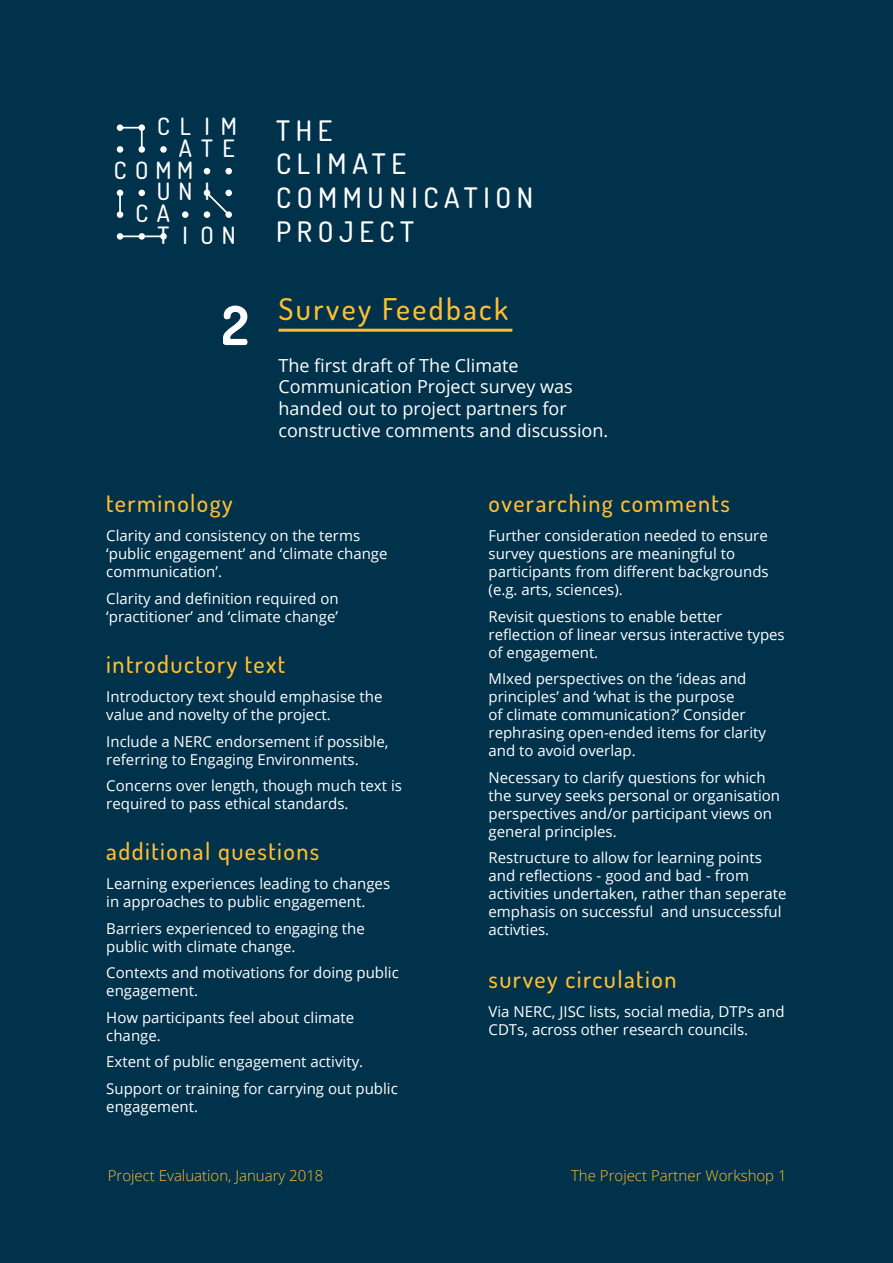
<style>
.page{position:relative;width:893px;height:1263px;background:#00324b}
.page>*{position:absolute;margin:0;border:0;box-sizing:border-box;transform-origin:0 0}
.t1{font:700 54px "Dosis";color:#fff}
.t2{font:500 30px "Dosis";letter-spacing:.08em;color:#ffbe32}
.t3{font:500 28.2px/33.9px "Dosis";letter-spacing:.2em;color:#fff}
.t4{font:500 24px "Dosis";letter-spacing:.06em;color:#ffbe32}
.t5{font:500 23.85px "Dosis";letter-spacing:.4em;color:#fff}
.Paragraph_Open_Sans{font:18px/21.6px "Open Sans";color:#fff}
.Paragraph_Open_Sans-2{font:15px/18px "Open Sans";color:#fff}
.t6{font:300 15px "Open Sans";color:#ffbe32}
</style>
<div class="page">
<hr style="left:279px;top:329px;width:233px;height:3px;background:#ffbe32">
<hr style="left:120px;top:235px;width:22px;height:2px;background:#fff">
<hr style="left:142px;top:235px;width:22px;height:2px;background:#fff">
<div style="left:160px;top:233px;width:7px;height:7px;background:#fff;border-radius:50%"></div>
<svg style="left:204px;top:190px;width:27px;height:27px"></svg>
<div style="left:117px;top:124px;width:6px;height:7px;background:#fff;border-radius:50%"></div>
<div style="left:117px;top:146px;width:6px;height:7px;background:#fff;border-radius:50%"></div>
<div style="left:225px;top:168px;width:7px;height:6px;background:#fff;border-radius:50%"></div>
<div style="left:225px;top:190px;width:7px;height:6px;background:#fff;border-radius:50%"></div>
<div style="left:204px;top:211px;width:6px;height:7px;background:#fff;border-radius:50%"></div>
<div style="left:225px;top:211px;width:7px;height:7px;background:#fff;border-radius:50%"></div>
<div style="left:139px;top:146px;width:6px;height:7px;background:#fff;border-radius:50%"></div>
<svg style="left:160px;top:146px;width:7px;height:7px"></svg>
<svg style="left:204px;top:168px;width:6px;height:6px"></svg>
<div style="left:182px;top:211px;width:6px;height:7px;background:#fff;border-radius:50%"></div>
<div style="left:139px;top:233px;width:6px;height:7px;background:#fff;border-radius:50%"></div>
<div style="left:117px;top:211px;width:6px;height:7px;background:#fff;border-radius:50%"></div>
<svg style="left:117px;top:190px;width:6px;height:6px"></svg>
<svg style="left:139px;top:190px;width:6px;height:6px"></svg>
<div style="left:117px;top:233px;width:6px;height:7px;background:#fff;border-radius:50%"></div>
<svg style="left:118px;top:126px;width:26px;height:25px"></svg>
<hr style="left:119px;top:193px;width:2px;height:22px;background:#fff">
<p class="t5" style="left:157px;top:111px;width:81px">CLIM</p>
<p class="t5" style="left:179px;top:133px;width:58px">ATE</p>
<p class="t5" style="left:114px;top:154px;width:81px">COMM</p>
<p class="t5" style="left:157px;top:176px;width:55px">UNI</p>
<p class="t5" style="left:135px;top:198px;width:36px">C A</p>
<p class="t5" style="left:158px;top:220px;width:80px">TION</p>
<p class="t1" style="left:222px;top:290px;width:29px">2</p>
<p class="t4" style="left:106px;top:488px;width:128px">terminology</p>
<p class="t3" style="left:276px;top:113px;width:259px">THE<br>CLIMATE<br>COMMUNICATION<br>PROJECT</p>
<p class="t2" style="left:279px;top:290px;width:231px">Survey Feedback</p>
<p class="Paragraph_Open_Sans" style="left:279px;top:354px;width:331px">The first draft of The Climate Communication Project survey was handed out to project partners for constructive comments and discussion.</p>
<p class="t4" style="left:489px;top:488px;width:243px">overarching comments</p>
<p class="Paragraph_Open_Sans-2" style="left:106px;top:526px;width:283px">Clarity and consistency on the terms ‘public engagement’ and ‘climate change communication’.</p>
<p class="Paragraph_Open_Sans-2" style="left:106px;top:589px;width:234px">Clarity and definition required on ‘practitioner’ and ‘climate change’</p>
<p class="t4" style="left:106px;top:649px;width:181px">introductory text</p>
<p class="Paragraph_Open_Sans-2" style="left:106px;top:687px;width:278px">Introductory text should emphasise the value and novelty of the project.</p>
<p class="Paragraph_Open_Sans-2" style="left:106px;top:732px;width:284px">Include a NERC endorsement if possible, referring to Engaging Environments.</p>
<p class="Paragraph_Open_Sans-2" style="left:106px;top:776px;width:297px">Concerns over length, though much text is required to pass ethical standards.</p>
<p class="t4" style="left:106px;top:836px;width:214px">additional questions</p>
<p class="Paragraph_Open_Sans-2" style="left:106px;top:874px;width:285px">Learning experiences leading to changes in approaches to public engagement.</p>
<p class="Paragraph_Open_Sans-2" style="left:106px;top:919px;width:260px">Barriers experienced to engaging the public with climate change.</p>
<p class="Paragraph_Open_Sans-2" style="left:106px;top:963px;width:294px">Contexts and motivations for doing public engagement.</p>
<p class="Paragraph_Open_Sans-2" style="left:106px;top:1008px;width:249px">How participants feel about climate change.</p>
<p class="Paragraph_Open_Sans-2" style="left:106px;top:1052px;width:258px">Extent of public engagement activity.</p>
<p class="Paragraph_Open_Sans-2" style="left:106px;top:1079px;width:293px">Support or training for carrying out public engagement.</p>
<p class="Paragraph_Open_Sans-2" style="left:489px;top:526px;width:282px">Further consideration needed to ensure survey questions are meaningful to participants from different backgrounds (e.g. arts, sciences).</p>
<p class="Paragraph_Open_Sans-2" style="left:489px;top:607px;width:298px">Revisit questions to enable better reflection of linear versus interactive types of engagement.</p>
<p class="Paragraph_Open_Sans-2" style="left:489px;top:669px;width:279px">MIxed perspectives on the ‘ideas and principles’ and ‘what is the purpose<br>of climate communication?’ Consider rephrasing open-ended items for clarity and to avoid overlap.</p>
<p class="Paragraph_Open_Sans-2" style="left:489px;top:768px;width:293px">Necessary to clarify questions for which the survey seeks personal or organisation perspectives and/or participant views on general principles.</p>
<p class="Paragraph_Open_Sans-2" style="left:489px;top:848px;width:300px">Restructure to allow for learning points and reflections - good and bad - from activities undertaken, rather than seperate emphasis on successful and unsuccessful activties.</p>
<p class="t4" style="left:489px;top:964px;width:189px">survey circulation</p>
<p class="Paragraph_Open_Sans-2" style="left:489px;top:1002px;width:297px">Via NERC, JISC lists, social media, DTPs and<br>CDTs, across other research councils.</p>
<p class="t6" style="left:108px;top:1166px;width:217px">Project Evaluation, January 2018</p>
<p class="t6" style="left:571px;top:1166px;width:217px">The Project Partner Workshop 1</p>
</div>
